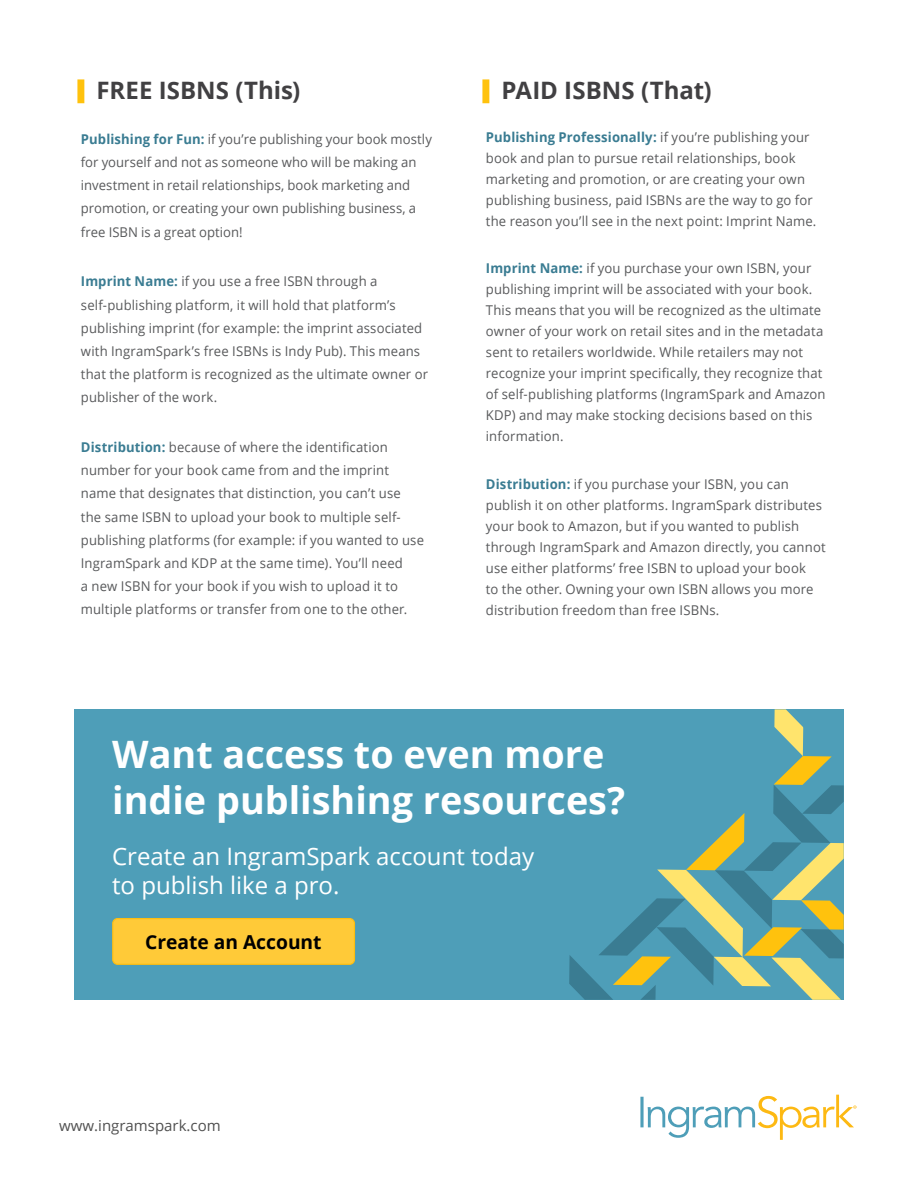
<style>
.page{position:relative;width:918px;height:1188px;background:#fff}
.page>*{position:absolute;margin:0;border:0;box-sizing:border-box;transform-origin:0 0}
.t1{font:700 37.8px/45.3px "Open Sans";color:#fff}
.t2{font:24px/28.8px "Open Sans";color:#fff}
.t3{font:700 24px "Open Sans";color:#414042}
.t4{font:700 19.2px "Open Sans";color:#000}
.t5{font:15px "Open Sans";color:#505050}
.t6{font:13.5px/21px "Open Sans";letter-spacing:.01em;color:#58595b}
.s1{font-weight:700;color:#3a7c92}
</style>
<div class="page">
<div style="left:77px;top:79px;width:7px;height:24px;background:#ffc20d"></div>
<div style="left:482px;top:79px;width:7px;height:24px;background:#ffc20d"></div>
<svg style="left:640px;top:1095px;width:217px;height:45px"></svg>
<div style="left:74px;top:709px;width:770px;height:291px;background:#4e9eb8"></div>
<svg style="left:569px;top:709px;width:275px;height:291px"></svg>
<div style="left:113px;top:919px;width:241px;height:45px;background:#ffca38;border-radius:5px"></div>
<div style="left:112px;top:918px;width:243px;height:47px;border:1px solid #febe10;border-radius:5px"></div>
<h2 class="t3" style="left:96px;top:74px;width:205px">FREE ISBNS (This)</h2>
<p class="t6" style="left:81px;top:127px;width:353px;line-height:23.2px"><span class="s1">Publishing for Fun:</span> if you’re publishing your book mostly for yourself and not as someone who will be making an investment in retail relationships, book marketing and promotion, or creating your own publishing business, a free ISBN is a great option!</p>
<p class="t6" style="left:81px;top:269px;width:349px;line-height:23.2px"><span class="s1">Imprint Name:</span> if you use a free ISBN through a self-publishing platform, it will hold that platform’s publishing imprint (for example: the imprint associated with IngramSpark’s free ISBNs is Indy Pub). This means that the platform is recognized as the ultimate owner or publisher of the work.</p>
<p class="t6" style="left:81px;top:435px;width:345px;line-height:23.2px"><span class="s1">Distribution:</span> because of where the identification number for your book came from and the imprint name that designates that distinction, you can’t use the same ISBN to upload your book to multiple self&shy;publishing platforms (for example: if you wanted to use IngramSpark and KDP at the same time). You’ll need<br>a new ISBN for your book if you wish to upload it to multiple platforms or transfer from one to the other.</p>
<h2 class="t3" style="left:501px;top:74px;width:212px">PAID ISBNS (That)</h2>
<p class="t6" style="left:486px;top:126px;width:332px"><span class="s1">Publishing Professionally:</span> if you’re publishing your book and plan to pursue retail relationships, book marketing and promotion, or are creating your own publishing business, paid ISBNs are the way to go for the reason you’ll see in the next point: Imprint Name.</p>
<p class="t6" style="left:486px;top:257px;width:341px"><span class="s1">Imprint Name:</span> if you purchase your own ISBN, your publishing imprint will be associated with your book.<br>This means that you will be recognized as the ultimate owner of your work on retail sites and in the metadata sent to retailers worldwide. While retailers may not recognize your imprint specifically, they recognize that of self-publishing platforms (IngramSpark and Amazon KDP) and may make stocking decisions based on this information.</p>
<p class="t6" style="left:486px;top:473px;width:341px"><span class="s1">Distribution:</span> if you purchase your ISBN, you can publish it on other platforms. IngramSpark distributes your book to Amazon, but if you wanted to publish through IngramSpark and Amazon directly, you cannot use either platforms’ free ISBN to upload your book<br>to the other. Owning your own ISBN allows you more distribution freedom than free ISBNs.</p>
<h1 class="t1" style="left:112px;top:731px;width:514px">Want access to even more indie publishing resources?</h1>
<h2 class="t2" style="left:112px;top:841px;width:424px">Create an IngramSpark account today to publish like a pro.</h2>
<h3 class="t4" style="left:145px;top:928px;width:178px">Create an Account</h3>
<p class="t5" style="left:59px;top:1115px;width:163px">www.ingramspark.com</p>
</div>
